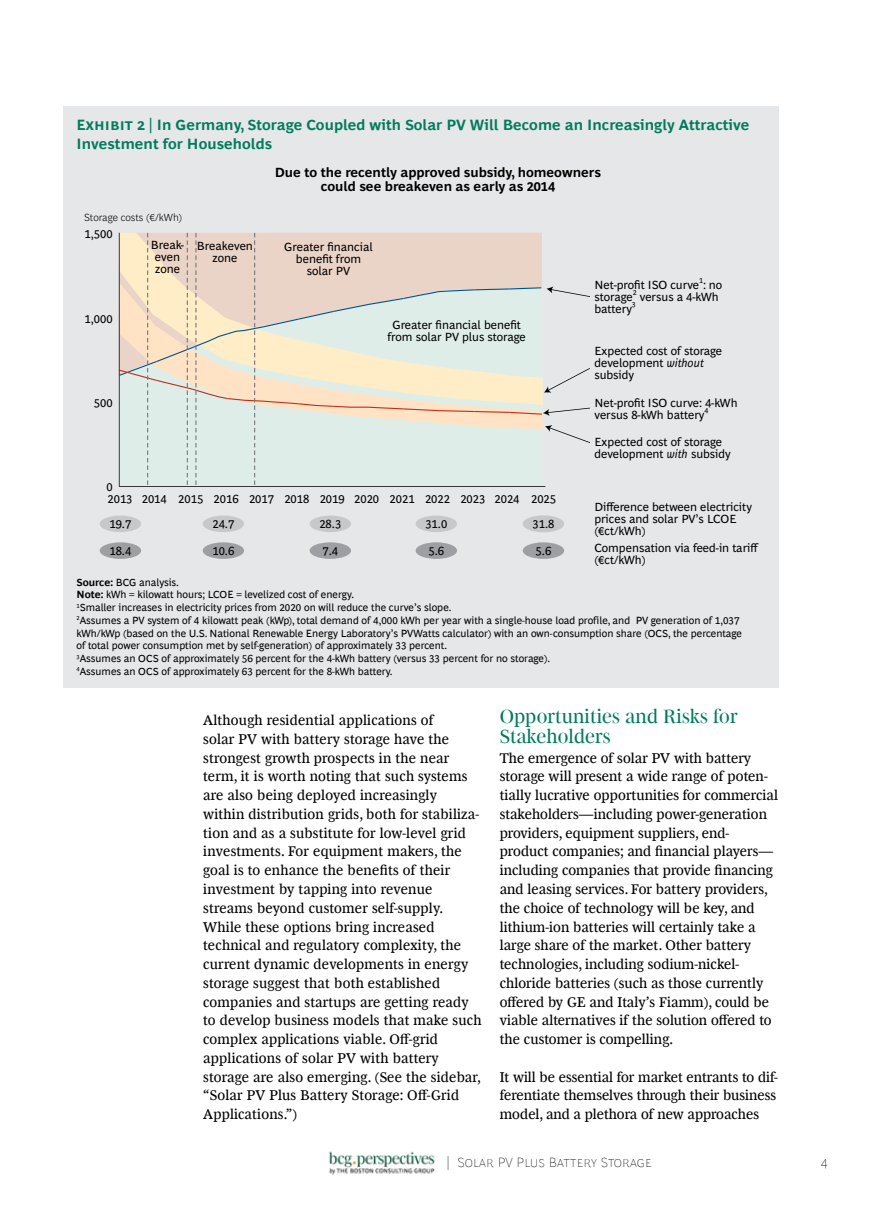
<style>
.page{position:relative;width:893px;height:1212px;background:#fff}
.page>*{position:absolute;margin:0;border:0;box-sizing:border-box;transform-origin:0 0}
.t1{font:19.5px/19.5px "Henderson BCG Serif Head";letter-spacing:.005em;color:#007b5d}
.t2{font:700 15px/18.8px "Henderson BCG Sans";letter-spacing:.005em;color:#007b5d}
.t3{font:14.25px/18.8px "Henderson BCG Serif";letter-spacing:.005em;color:#000}
.t4{font:700 13.5px/13.5px "Henderson BCG Sans";color:#000;text-align:center}
.t5{font:100 13.5px "Henderson BCG Sans";letter-spacing:.01em;color:#000}
.t6{font:12px/12px "Henderson BCG Sans";color:#000}
.t7{font:10.5px/12.8px "Henderson BCG Sans";color:#000}
.t8{font:300 10.5px "Henderson BCG Sans";color:#000}
.t9{font:7.5px "Henderson BCG Sans";color:#000}
.s1{font-style:italic}
.s2{font-weight:700}
</style>
<div class="page">
<img style="left:328px;top:1151px;width:107px;height:24px">
<div style="left:64px;top:106px;width:715px;height:582px;background:#e6e7e8"></div>
<div style="left:100px;top:515px;width:41px;height:17px;background:#c6c8ca;border-radius:50%"></div>
<div style="left:203px;top:515px;width:41px;height:17px;background:#c6c8ca;border-radius:50%"></div>
<div style="left:310px;top:515px;width:41px;height:17px;background:#c6c8ca;border-radius:50%"></div>
<div style="left:416px;top:515px;width:41px;height:17px;background:#c6c8ca;border-radius:50%"></div>
<div style="left:523px;top:515px;width:41px;height:17px;background:#c6c8ca;border-radius:50%"></div>
<div style="left:100px;top:542px;width:41px;height:17px;background:#9d9fa2;border-radius:50%"></div>
<div style="left:203px;top:542px;width:41px;height:17px;background:#9d9fa2;border-radius:50%"></div>
<div style="left:310px;top:542px;width:41px;height:17px;background:#9d9fa2;border-radius:50%"></div>
<div style="left:416px;top:542px;width:41px;height:17px;background:#9d9fa2;border-radius:50%"></div>
<div style="left:523px;top:542px;width:41px;height:17px;background:#9d9fa2;border-radius:50%"></div>
<svg style="left:119px;top:233px;width:471px;height:252px"></svg>
<p class="t2" style="left:77px;top:114px;width:674px">Exhibit 2 | In Germany, Storage Coupled with Solar PV Will Become an Increasingly Attractive<br>Investment for Households</p>
<p class="t8" style="left:84px;top:210px;width:100px">Storage costs (€/kWh)</p>
<p class="t6" style="left:85px;top:227px;width:30px">1,500</p>
<p class="t6" style="left:151px;top:238px;width:34px;text-align:center">Break&shy;even zone</p>
<p class="t6" style="left:197px;top:239px;width:58px;text-align:center">Breakeven zone</p>
<p class="t6" style="left:85px;top:312px;width:30px">1,000</p>
<p class="t6" style="left:94px;top:395px;width:20px">500</p>
<p class="t4" style="left:275px;top:165px;width:328px">Due to the recently approved subsidy, homeowners could see breakeven as early as 2014</p>
<p class="t6" style="left:284px;top:240px;width:90px;text-align:center">Greater financial benefit from solar PV</p>
<p class="t6" style="left:387px;top:318px;width:140px;text-align:center">Greater financial benefit from solar PV plus storage</p>
<p class="t9" style="left:699px;top:275px;width:5px">1</p>
<p class="t6" style="left:594px;top:278px;width:129px">Net-profit ISO curve : no</p>
<p class="t9" style="left:633px;top:287px;width:5px">2</p>
<p class="t6" style="left:640px;top:290px;width:80px">versus a 4-kWh</p>
<p class="t6" style="left:594px;top:290px;width:40px">storage</p>
<p class="t6" style="left:594px;top:302px;width:39px">battery</p>
<p class="t9" style="left:632px;top:299px;width:5px">3</p>
<p class="t6" style="left:594px;top:343px;width:129px">Expected cost of storage development <span class="s1">without </span>subsidy</p>
<p class="t6" style="left:594px;top:396px;width:145px">Net-profit ISO curve: 4-kWh versus 8-kWh battery</p>
<p class="t9" style="left:704px;top:405px;width:5px">4</p>
<p class="t6" style="left:594px;top:435px;width:138px">Expected cost of storage development <span class="s1">with</span> subsidy</p>
<p class="t6" style="left:106px;top:480px;width:415px;line-height:11.6px">0<br>2013 2014 2015 2016 2017 2018 2019 2020 2021 2022 2023 2024</p>
<p class="t6" style="left:531px;top:492px;width:26px">2025</p>
<p class="t6" style="left:110px;top:517px;width:23px">19.7</p>
<p class="t6" style="left:212px;top:517px;width:23px">24.7</p>
<p class="t6" style="left:319px;top:517px;width:23px">28.3</p>
<p class="t6" style="left:425px;top:517px;width:23px">31.0</p>
<p class="t6" style="left:532px;top:517px;width:23px">31.8</p>
<p class="t6" style="left:109px;top:544px;width:23px">18.4</p>
<p class="t6" style="left:212px;top:544px;width:23px">10.6</p>
<p class="t6" style="left:322px;top:544px;width:17px">7.4</p>
<p class="t6" style="left:428px;top:544px;width:17px">5.6</p>
<p class="t6" style="left:536px;top:544px;width:17px">5.6</p>
<p class="t6" style="left:594px;top:499px;width:159px">Difference between electricity prices and solar PV’s LCOE (€ct/kWh)</p>
<p class="t6" style="left:594px;top:541px;width:166px">Compensation via feed-in tariff (€ct/kWh)</p>
<p class="t7" style="left:77px;top:575px;width:667px"><span class="s2">Source:</span> BCG analysis.<br><span class="s2">Note:</span> kWh = kilowatt hours; LCOE = levelized cost of energy.<br><sup>1</sup>Smaller increases in electricity prices from 2020 on will reduce the curve’s slope.<br><sup>2</sup>Assumes a PV system of 4 kilowatt peak (kWp), total demand of 4,000 kWh per year with a single-house load profile, and PV generation of 1,037 kWh/kWp (based on the U.S. National Renewable Energy Laboratory’s PVWatts calculator) with an own-consumption share (OCS, the percentage of total power consumption met by self-generation) of approximately 33 percent.<br><sup>3</sup>Assumes an OCS of approximately 56 percent for the 4-kWh battery (versus 33 percent for no storage).<br><sup>4</sup>Assumes an OCS of approximately 63 percent for the 8-kWh battery.</p>
<p class="t3" style="left:203px;top:710px;width:280px">Although residential applications of<br>solar PV with battery storage have the strongest growth prospects in the near term, it is worth noting that such systems are also being deployed increasingly within distribution grids, both for stabiliza&shy;tion and as a substitute for low-level grid investments. For equipment makers, the goal is to enhance the benefits of their investment by tapping into revenue streams beyond customer self-supply.<br>While these options bring increased technical and regulatory complexity, the current dynamic developments in energy storage suggest that both established companies and startups are getting ready to develop business models that make such complex applications viable. Off-grid applications of solar PV with battery storage are also emerging. (See the sidebar, “Solar PV Plus Battery Storage: Off-Grid Applications.”)</p>
<h1 class="t1" style="left:500px;top:705px;width:239px">Opportunities and Risks for<br>Stakeholders</h1>
<p class="t3" style="left:500px;top:747px;width:280px">The emergence of solar PV with battery storage will present a wide range of poten&shy;tially lucrative opportunities for commercial stakeholders—including power-generation providers, equipment suppliers, end&shy;product companies; and financial players— including companies that provide financing and leasing services. For battery providers, the choice of technology will be key, and lithium-ion batteries will certainly take a large share of the market. Other battery technologies, including sodium-nickel&shy;chloride batteries (such as those currently offered by GE and Italy’s Fiamm), could be viable alternatives if the solution offered to the customer is compelling.</p>
<p class="t3" style="left:500px;top:1066px;width:280px">It will be essential for market entrants to dif&shy;ferentiate themselves through their business model, and a plethora of new approaches</p>
<p class="t5" style="left:446px;top:1152px;width:207px">| Solar PV Plus Battery Storage</p>
<p class="t5" style="left:820px;top:1152px;width:9px">4</p>
</div>
